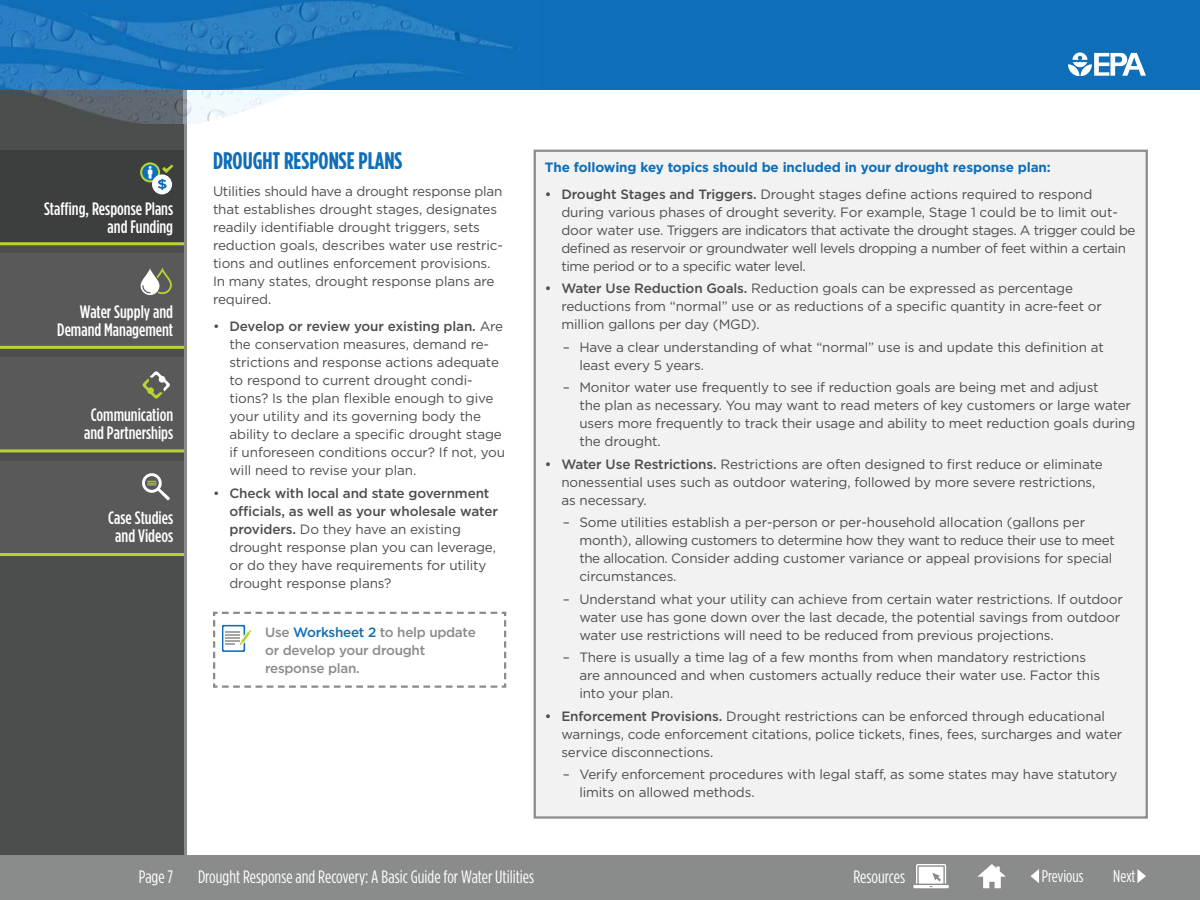
<style>
.page{position:relative;width:1200px;height:900px;background:#fff}
.page>*{position:absolute;margin:0;border:0;box-sizing:border-box;transform-origin:0 0}
.t1{font:700 24px "Gotham Condensed";color:#0e6eb7}
.t2{font:500 18px/18px "Gotham Condensed";color:#fff;text-align:right}
.t3{font:18px "Gotham Condensed";color:#fff}
.t4{font:16.95px "Gotham Condensed";color:#fff}
.t5{font:13.5px/18px "Gotham";letter-spacing:-.01em;color:#4c4d4d}
.t6{font:13.5px/18px "Gotham";letter-spacing:-.03em;color:#4c4d4d}
.t7{font:700 13.5px "Gotham";letter-spacing:-.01em;color:#0e6eb7}
.t8{font:500 13.5px/18px "Gotham";letter-spacing:-.02em;color:#8a8b8b}
.s1{font-weight:500}
.s2{color:#0e6eb7}
</style>
<div class="page">
<div style="left:0;top:90px;width:187px;height:810px;background:#4c4d4d"></div>
<div style="left:535px;top:151px;width:612px;height:667px;background:#f2f2f2"></div>
<div style="left:0;top:0;width:1200px;height:90px;background:#0e6eb7"></div>
<svg style="left:1068px;top:52px;width:78px;height:24px"></svg>
<img style="left:0;top:1px;width:513px;height:123px">
<div style="left:0;top:150px;width:184px;height:94px;background:#3d3e3e"></div>
<svg style="left:141px;top:163px;width:18px;height:18px"></svg>
<div style="left:140px;top:162px;width:20px;height:20px;border:2px solid #b8d433;border-radius:50%"></div>
<div style="left:153px;top:175px;width:18px;height:18px;background:#fff;border-radius:50%"></div>
<div style="left:152px;top:174px;width:20px;height:20px;border:2px solid #fff;border-radius:50%"></div>
<svg style="left:148px;top:166px;width:4px;height:13px"></svg>
<svg style="left:158px;top:179px;width:9px;height:11px"></svg>
<svg style="left:162px;top:165px;width:11px;height:8px"></svg>
<div style="left:0;top:357px;width:184px;height:95px;background:#59595a"></div>
<svg style="left:142px;top:371px;width:28px;height:28px"></svg>
<div style="left:0;top:254px;width:184px;height:94px;background:#59595a"></div>
<svg style="left:141px;top:267px;width:31px;height:28px"></svg>
<div style="left:0;top:461px;width:184px;height:94px;background:#59595a"></div>
<svg style="left:142px;top:473px;width:28px;height:28px"></svg>
<hr style="left:0;top:242px;width:185px;height:3px;background:#b8d433">
<hr style="left:0;top:346px;width:185px;height:3px;background:#b8d433">
<hr style="left:0;top:449px;width:185px;height:3px;background:#b8d433">
<hr style="left:0;top:553px;width:185px;height:3px;background:#b8d433">
<hr style="left:184px;top:90px;width:3px;height:810px;background:#8a8b8b">
<div style="left:0;top:855px;width:1200px;height:45px;background:#8a8b8b"></div>
<svg style="left:213px;top:611px;width:294px;height:77px"></svg>
<svg style="left:913px;top:864px;width:36px;height:24px"></svg>
<svg style="left:977px;top:864px;width:29px;height:24px"></svg>
<svg style="left:1030px;top:869px;width:9px;height:14px"></svg>
<svg style="left:1137px;top:869px;width:9px;height:14px"></svg>
<p class="t2" style="left:44px;top:200px;width:131px">Staffing, Response Plans and Funding</p>
<p class="t2" style="left:57px;top:304px;width:117px">Water Supply and<br>Demand Management</p>
<p class="t2" style="left:84px;top:406px;width:91px;text-align:center">Communication and Partnerships</p>
<p class="t2" style="left:108px;top:510px;width:66px;text-align:center">Case Studies and Videos</p>
<h2 class="t1" style="left:213px;top:152px;width:191px">DROUGHT RESPONSE PLANS</h2>
<p class="t5" style="left:213px;top:183px;width:291px">Utilities should have a drought response plan that establishes drought stages, designates readily identifiable drought triggers, sets reduction goals, describes water use restric&shy;tions and outlines enforcement provisions.<br>In many states, drought response plans are required.</p>
<p class="t5" style="left:229px;top:318px;width:277px;text-indent:-16px">• <span class="s1">Develop or review your existing plan.</span> Are the conservation measures, demand re&shy;strictions and response actions adequate to respond to current drought condi&shy;tions? Is the plan flexible enough to give your utility and its governing body the ability to declare a specific drought stage if unforeseen conditions occur? If not, you will need to revise your plan.</p>
<p class="t5" style="left:229px;top:485px;width:270px;text-indent:-16px">• <span class="s1">Check with local and state government officials, as well as your wholesale water providers.</span> Do they have an existing drought response plan you can leverage, or do they have requirements for utility drought response plans?</p>
<p class="t8" style="left:265px;top:624px;width:212px">Use <span class="s2">Worksheet 2</span> to help update or develop your drought response plan.</p>
<h3 class="t7" style="left:545px;top:162px;width:507px">The following key topics should be included in your drought response plan:</h3>
<p class="t6" style="left:561px;top:186px;width:576px;text-indent:-16px"><span class="s1">• Drought Stages and Triggers.</span> Drought stages define actions required to respond during various phases of drought severity. For example, Stage 1 could be to limit out&shy;door water use. Triggers are indicators that activate the drought stages. A trigger could be defined as reservoir or groundwater well levels dropping a number of feet within a certain time period or to a specific water level.</p>
<p class="t5" style="left:561px;top:280px;width:542px;text-indent:-16px"><span class="s1">• Water Use Reduction Goals.</span> Reduction goals can be expressed as percentage reductions from “normal” use or as reductions of a specific quantity in acre-feet or million gallons per day (MGD).</p>
<p class="t5" style="left:579px;top:339px;width:526px;text-indent:-16px">– Have a clear understanding of what “normal” use is and update this definition at least every 5 years.</p>
<p class="t5" style="left:579px;top:379px;width:558px;text-indent:-16px">– Monitor water use frequently to see if reduction goals are being met and adjust<br>the plan as necessary. You may want to read meters of key customers or large water users more frequently to track their usage and ability to meet reduction goals during the drought.</p>
<p class="t5" style="left:561px;top:456px;width:543px;text-indent:-16px"><span class="s1">• Water Use Restrictions.</span> Restrictions are often designed to first reduce or eliminate nonessential uses such as outdoor watering, followed by more severe restrictions, as necessary.</p>
<p class="t5" style="left:579px;top:514px;width:537px;text-indent:-16px">– Some utilities establish a per-person or per-household allocation (gallons per month), allowing customers to determine how they want to reduce their use to meet the allocation. Consider adding customer variance or appeal provisions for special circumstances.</p>
<p class="t5" style="left:579px;top:591px;width:545px;text-indent:-16px">– Understand what your utility can achieve from certain water restrictions. If outdoor water use has gone down over the last decade, the potential savings from outdoor water use restrictions will need to be reduced from previous projections.</p>
<p class="t5" style="left:579px;top:649px;width:522px;text-indent:-16px">– There is usually a time lag of a few months from when mandatory restrictions are announced and when customers actually reduce their water use. Factor this into your plan.</p>
<p class="t5" style="left:561px;top:708px;width:562px;text-indent:-16px"><span class="s1">• Enforcement Provisions.</span> Drought restrictions can be enforced through educational warnings, code enforcement citations, police tickets, fines, fees, surcharges and water service disconnections.</p>
<p class="t5" style="left:579px;top:766px;width:540px;text-indent:-16px">– Verify enforcement procedures with legal staff, as some states may have statutory limits on allowed methods.</p>
<h2 class="t3" style="left:139px;top:870px;width:36px">Page 7</h2>
<h2 class="t3" style="left:198px;top:870px;width:338px">Drought Response and Recovery: A Basic Guide for Water Utilities</h2>
<p class="t3" style="left:853px;top:870px;width:53px">Resources</p>
<p class="t4" style="left:1042px;top:870px;width:43px">Previous</p>
<p class="t4" style="left:1113px;top:870px;width:24px">Next</p>
</div>
